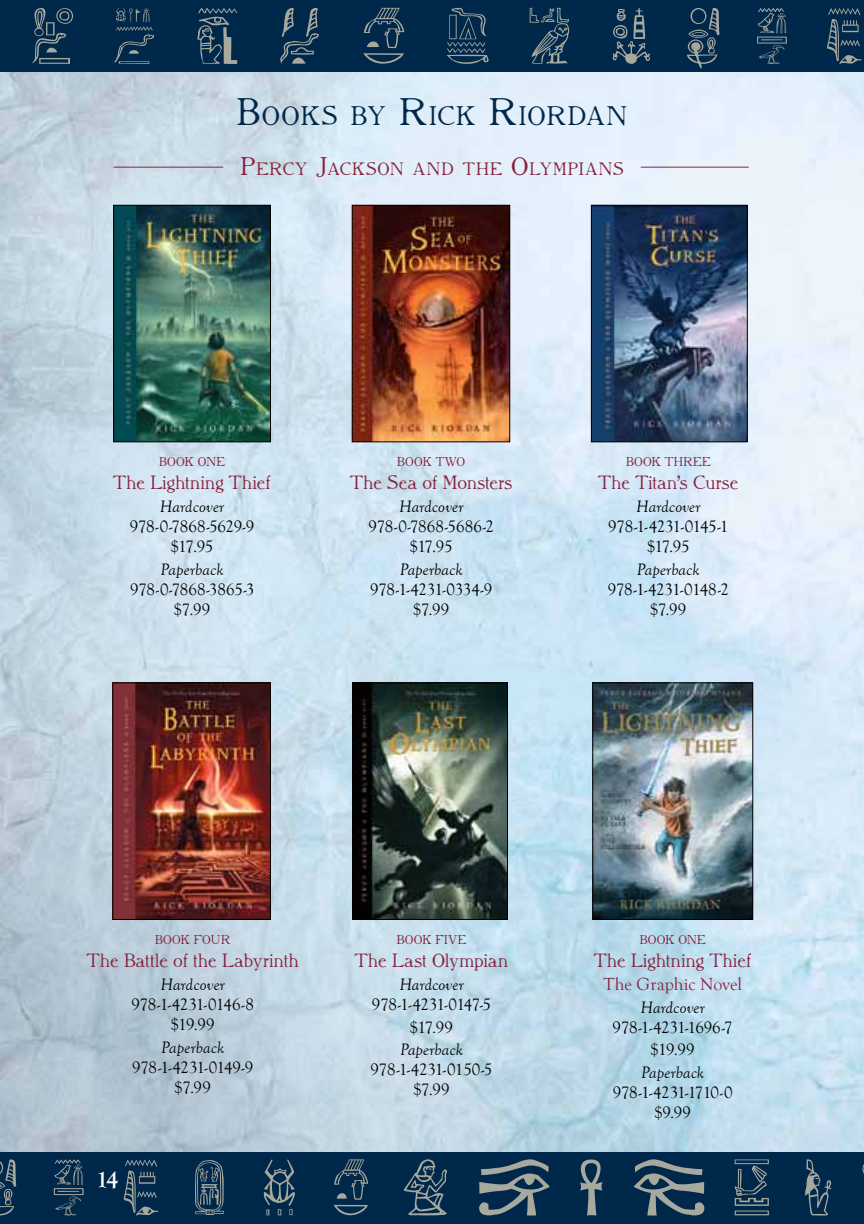
<style>
.page{position:relative;width:864px;height:1224px;background:#fff}
.page>*{position:absolute;margin:0;border:0;box-sizing:border-box;transform-origin:0 0}
.t1{font:25.2px "Ingvaeonic Oldestyle NF";letter-spacing:.04em;color:#00284a}
.t2{font:700 24px "Goudy Old Style T";color:#fff}
.t3{font:18px "Ingvaeonic Oldestyle NF";letter-spacing:.025em;color:#88213c}
.t4{font:18px "Goudy Old Style T";color:#88213c}
.t5{font:17px/20px "Goudy Old Style T";letter-spacing:-.025em;color:#000;text-align:center}
.t6{font:italic 17px "Goudy Old Style T";letter-spacing:.01em;color:#000}
.t7{font:17px/20px "Goudy Old Style T";letter-spacing:-.005em;color:#000;text-align:center}
.t8{font:17px/20px "Goudy Old Style T";color:#000;text-align:center}
.t9{font:16.8px "Ingvaeonic Oldestyle NF";letter-spacing:.06em;color:#88213c}
.t10{font:12px "Ingvaeonic Oldestyle NF";letter-spacing:.025em;color:#88213c}
.s1{font-size:36px}
.s2{font-size:24px}
</style>
<div class="page">
<div style="left:0;top:0;width:864px;height:72px;background:#00284a"></div>
<div style="left:0;top:1152px;width:864px;height:72px;background:#00284a"></div>
<img style="left:354px;top:684px;width:152px;height:234px">
<div style="left:352px;top:682px;width:156px;height:238px;border:1px solid #000"></div>
<img style="left:114px;top:684px;width:155px;height:234px">
<div style="left:112px;top:682px;width:159px;height:238px;border:1px solid #000"></div>
<img style="left:594px;top:684px;width:157px;height:234px">
<div style="left:592px;top:682px;width:161px;height:238px;border:1px solid #000"></div>
<img style="left:115px;top:207px;width:154px;height:233px">
<div style="left:113px;top:205px;width:158px;height:237px;border:1px solid #000"></div>
<img style="left:354px;top:207px;width:154px;height:233px">
<div style="left:352px;top:205px;width:158px;height:237px;border:1px solid #000"></div>
<img style="left:593px;top:207px;width:153px;height:233px">
<div style="left:591px;top:205px;width:157px;height:237px;border:1px solid #000"></div>
<hr style="left:114px;top:167px;width:109px;height:1px;background:#88213c">
<hr style="left:641px;top:167px;width:108px;height:1px;background:#88213c">
<svg style="left:31px;top:8px;width:619px;height:56px"></svg>
<svg style="left:687px;top:8px;width:175px;height:60px"></svg>
<svg style="left:0;top:1159px;width:864px;height:57px"></svg>
<h1 class="t1" style="left:237px;top:101px;width:391px"><span class="s1">B</span>OOKS BY <span class="s1">R</span>ICK <span class="s1">R</span>IORDAN</h1>
<p class="t9" style="left:240px;top:159px;width:385px"><span class="s2">P</span>ERCY <span class="s2">J</span>ACKSON AND THE <span class="s2">O</span>LYMPIANS</p>
<p class="t10" style="left:159px;top:455px;width:67px">Book One</p>
<p class="t3" style="left:113px;top:472px;width:159px">The Lightning Thief</p>
<p class="t6" style="left:160px;top:497px;width:66px">Hardcover</p>
<p class="t5" style="left:130px;top:517px;width:126px">978-0-7868-5629-9 $17.95</p>
<p class="t6" style="left:161px;top:560px;width:64px">Paperback</p>
<p class="t8" style="left:130px;top:580px;width:126px">978-0-7868-3865-3 $7.99</p>
<p class="t10" style="left:397px;top:455px;width:70px">Book Two</p>
<p class="t3" style="left:350px;top:472px;width:164px">The Sea of Monsters</p>
<p class="t6" style="left:399px;top:497px;width:66px">Hardcover</p>
<p class="t7" style="left:368px;top:517px;width:127px">978-0-7868-5686-2 $17.95</p>
<p class="t6" style="left:400px;top:560px;width:64px">Paperback</p>
<p class="t5" style="left:370px;top:580px;width:124px">978-1-4231-0334-9 $7.99</p>
<p class="t10" style="left:626px;top:455px;width:86px">Book Three</p>
<p class="t3" style="left:598px;top:472px;width:142px">The Titan’s Curse</p>
<p class="t6" style="left:636px;top:497px;width:66px">Hardcover</p>
<p class="t5" style="left:608px;top:517px;width:122px">978-1-4231-0145-1 $17.95</p>
<p class="t6" style="left:637px;top:560px;width:64px">Paperback</p>
<p class="t5" style="left:608px;top:580px;width:123px">978-1-4231-0148-2 $7.99</p>
<p class="t10" style="left:155px;top:932px;width:77px">Book Four</p>
<p class="t3" style="left:87px;top:950px;width:214px">The Battle of the Labyrinth</p>
<p class="t6" style="left:161px;top:975px;width:66px">Hardcover</p>
<p class="t5" style="left:131px;top:995px;width:124px">978-1-4231-0146-8 $19.99</p>
<p class="t6" style="left:161px;top:1038px;width:64px">Paperback</p>
<p class="t5" style="left:132px;top:1057px;width:123px">978-1-4231-0149-9 $7.99</p>
<h2 class="t2" style="left:96px;top:1166px;width:24px">14</h2>
<p class="t10" style="left:397px;top:932px;width:71px">Book Five</p>
<p class="t3" style="left:355px;top:950px;width:155px">The Last Olympian</p>
<p class="t6" style="left:399px;top:975px;width:66px">Hardcover</p>
<p class="t5" style="left:372px;top:993px;width:120px;line-height:22.8px">978-1-4231-0147-5 $17.99</p>
<p class="t6" style="left:400px;top:1041px;width:64px">Paperback</p>
<p class="t7" style="left:371px;top:1060px;width:123px">978-1-4231-0150-5 $7.99</p>
<p class="t10" style="left:640px;top:932px;width:67px">Book One</p>
<p class="t3" style="left:594px;top:950px;width:159px">The Lightning Thief</p>
<p class="t4" style="left:603px;top:974px;width:140px">The Graphic Novel</p>
<p class="t6" style="left:641px;top:998px;width:66px">Hardcover</p>
<p class="t5" style="left:613px;top:1016px;width:122px;line-height:22.8px">978-1-4231-1696-7 $19.99</p>
<p class="t6" style="left:641px;top:1064px;width:64px">Paperback</p>
<p class="t5" style="left:613px;top:1083px;width:121px">978-1-4231-1710-0 $9.99</p>
</div>
